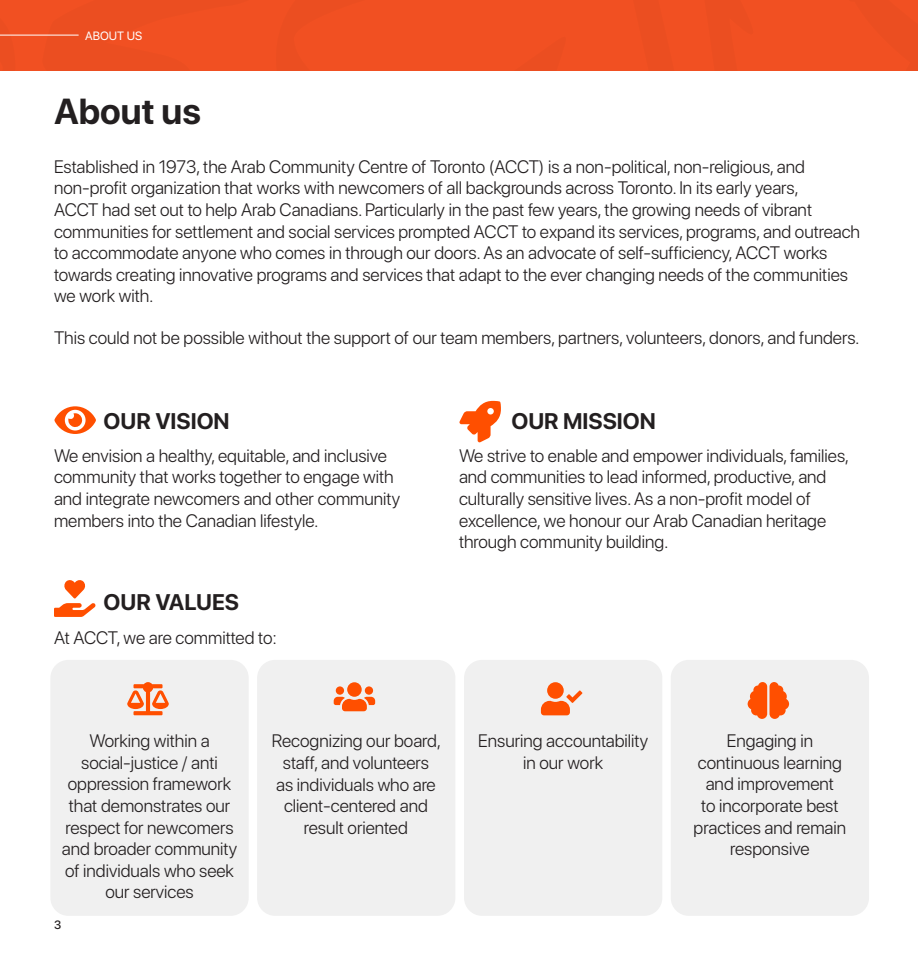
<style>
.page{position:relative;width:918px;height:972px;background:#fff}
.page>*{position:absolute;margin:0;border:0;box-sizing:border-box;transform-origin:0 0}
.Header_1-1{font:700 36px "SF Pro Display";color:#231f20}
.Body{font:700 22.5px "SF Pro Display";color:#231f20}
.Header_1-2{font:700 22.5px "SF Pro Display";color:#231f20}
.Body-2{font:300 18px/21.6px "SF Pro Display";color:#231f20;text-align:center}
.Top_Page_Head{font:12px "SF Pro Display";color:#fff}
.Page_NO{font:500 12px "SF Pro Display";color:#231f20}
</style>
<div class="page">
<div style="left:0;top:0;width:918px;height:70px;background:#f15022"></div>
<hr style="left:0;top:35px;width:78px;height:1px;background:#fff">
<svg style="left:54px;top:406px;width:42px;height:28px"></svg>
<svg style="left:459px;top:401px;width:42px;height:41px"></svg>
<svg style="left:54px;top:580px;width:41px;height:37px"></svg>
<div style="left:50px;top:660px;width:199px;height:256px;background:#f0f0f0;border-radius:18px"></div>
<div style="left:257px;top:660px;width:198px;height:256px;background:#f0f0f0;border-radius:18px"></div>
<div style="left:464px;top:660px;width:198px;height:256px;background:#f0f0f0;border-radius:18px"></div>
<div style="left:671px;top:660px;width:198px;height:256px;background:#f0f0f0;border-radius:18px"></div>
<svg style="left:127px;top:682px;width:42px;height:33px"></svg>
<svg style="left:334px;top:682px;width:41px;height:29px"></svg>
<svg style="left:541px;top:682px;width:41px;height:33px"></svg>
<svg style="left:748px;top:682px;width:41px;height:37px"></svg>
<p class="Top_Page_Head" style="left:85px;top:29px;width:58px">ABOUT US</p>
<p class="Header_1-1" style="left:54px;top:90px;width:148px">About us</p>
<p class="Body-2" style="left:54px;top:156px;width:808px;text-align:left">Established in 1973, the Arab Community Centre of Toronto (ACCT) is a non-political, non-religious, and non-profit organization that works with newcomers of all backgrounds across Toronto. In its early years,<br>ACCT had set out to help Arab Canadians. Particularly in the past few years, the growing needs of vibrant communities for settlement and social services prompted ACCT to expand its services, programs, and outreach to accommodate anyone who comes in through our doors. As an advocate of self-sufficiency, ACCT works towards creating innovative programs and services that adapt to the ever changing needs of the communities we work with.</p>
<p class="Body-2" style="left:54px;top:327px;width:807px">This could not be possible without the support of our team members, partners, volunteers, donors, and funders.</p>
<p class="Body" style="left:104px;top:408px;width:128px">OUR VISION</p>
<p class="Header_1-2" style="left:511px;top:408px;width:146px">OUR MISSION</p>
<p class="Body-2" style="left:54px;top:445px;width:348px;text-align:left">We envision a healthy, equitable, and inclusive community that works together to engage with and integrate newcomers and other community members into the Canadian lifestyle.</p>
<p class="Body-2" style="left:459px;top:445px;width:392px;text-align:left">We strive to enable and empower individuals, families, and communities to lead informed, productive, and culturally sensitive lives. As a non-profit model of excellence, we honour our Arab Canadian heritage through community building.</p>
<p class="Body" style="left:104px;top:589px;width:137px">OUR VALUES</p>
<p class="Body-2" style="left:54px;top:627px;width:224px">At ACCT, we are committed to:</p>
<p class="Body-2" style="left:62px;top:730px;width:177px">Working within a social-justice / anti oppression framework that demonstrates our respect for newcomers and broader community of individuals who seek our services</p>
<p class="Body-2" style="left:272px;top:730px;width:171px">Recognizing our board, staff, and volunteers<br>as individuals who are client-centered and result oriented</p>
<p class="Body-2" style="left:478px;top:730px;width:171px">Ensuring accountability in our work</p>
<p class="Body-2" style="left:694px;top:730px;width:154px">Engaging in continuous learning and improvement<br>to incorporate best practices and remain responsive</p>
<p class="Page_NO" style="left:54px;top:918px;width:9px">3</p>
</div>
